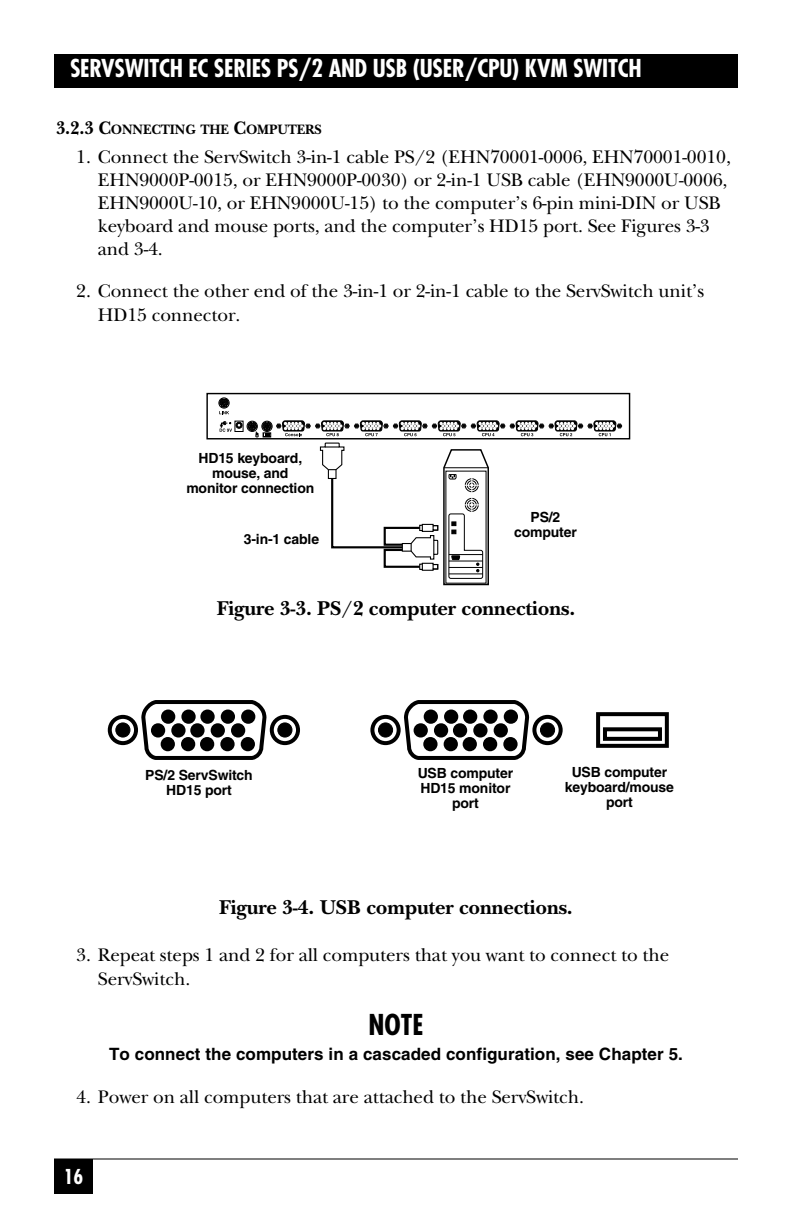
<style>
.page{position:relative;width:792px;height:1224px;background:#fff}
.page>*{position:absolute;margin:0;border:0;box-sizing:border-box;transform-origin:0 0}
.t1{font:700 condensed 28px "Futura";color:#000}
.t2{font:700 condensed 24px "Futura";letter-spacing:-.01em;color:#fff}
.t3{font:700 20.8px "New Baskerville";letter-spacing:-.005em;color:#000}
.t4{font:700 condensed 20px "Futura";color:#fff}
.t5{font:19px/23px "New Baskerville";letter-spacing:-.005em;color:#000}
.t6{font:700 17px "Helvetica";letter-spacing:.005em;color:#000}
.t7{font:700 14.2px "New Baskerville";letter-spacing:-.005em;color:#000;scale:.95 1}
.t8{font:700 14px/15px "Helvetica";letter-spacing:-.01em;color:#000;text-align:center}
.s1{font-size:19px}
</style>
<div class="page">
<div style="left:54px;top:54px;width:684px;height:34px;background:#000"></div>
<div style="left:54px;top:1159px;width:39px;height:35px;background:#000"></div>
<hr style="left:54px;top:1158px;width:684px;height:2px;background:#000">
<svg style="left:107px;top:700px;width:562px;height:60px"></svg>
<div style="left:504px;top:710px;width:14px;height:14px;background:#000;border:2px solid #000;border-radius:50%"></div>
<div style="left:483px;top:710px;width:15px;height:14px;background:#000;border:2px solid #000;border-radius:50%"></div>
<div style="left:463px;top:710px;width:14px;height:14px;background:#000;border:2px solid #000;border-radius:50%"></div>
<div style="left:444px;top:710px;width:14px;height:14px;background:#000;border:2px solid #000;border-radius:50%"></div>
<div style="left:424px;top:710px;width:14px;height:14px;background:#000;border:2px solid #000;border-radius:50%"></div>
<div style="left:494px;top:723px;width:14px;height:15px;background:#000;border:2px solid #000;border-radius:50%"></div>
<div style="left:473px;top:723px;width:15px;height:15px;background:#000;border:2px solid #000;border-radius:50%"></div>
<div style="left:453px;top:723px;width:14px;height:15px;background:#000;border:2px solid #000;border-radius:50%"></div>
<div style="left:414px;top:723px;width:14px;height:15px;background:#000;border:2px solid #000;border-radius:50%"></div>
<div style="left:503px;top:737px;width:15px;height:14px;background:#000;border:2px solid #000;border-radius:50%"></div>
<div style="left:483px;top:737px;width:14px;height:14px;background:#000;border:2px solid #000;border-radius:50%"></div>
<div style="left:463px;top:737px;width:14px;height:14px;background:#000;border:2px solid #000;border-radius:50%"></div>
<div style="left:444px;top:737px;width:14px;height:14px;background:#000;border:2px solid #000;border-radius:50%"></div>
<div style="left:423px;top:737px;width:15px;height:14px;background:#000;border:2px solid #000;border-radius:50%"></div>
<div style="left:434px;top:723px;width:14px;height:15px;background:#000;border:2px solid #000;border-radius:50%"></div>
<div style="left:540px;top:722px;width:15px;height:16px;background:#000;border:1px solid #000;border-radius:50%"></div>
<div style="left:532px;top:715px;width:31px;height:30px;border:4px solid #000;border-radius:50%"></div>
<div style="left:378px;top:722px;width:15px;height:16px;background:#000;border:1px solid #000;border-radius:50%"></div>
<div style="left:370px;top:715px;width:31px;height:30px;border:4px solid #000;border-radius:50%"></div>
<div style="left:206px;top:393px;width:424px;height:46px;background:#fff;border:1px solid #000"></div>
<div style="left:235px;top:421px;width:8px;height:11px;border:1px solid #000"></div>
<svg style="left:236px;top:422px;width:6px;height:7px"></svg>
<svg style="left:219px;top:399px;width:10px;height:15px"></svg>
<svg style="left:219px;top:421px;width:13px;height:11px"></svg>
<svg style="left:248px;top:421px;width:375px;height:165px"></svg>
<p class="t2" style="left:70px;top:58px;width:573px">SERVSWITCH EC SERIES PS/2 AND USB (USER/CPU) KVM SWITCH</p>
<p class="t7" style="left:56px;top:124px;width:281px"><span class="s1">3.2.3 C</span>ONNECTING THE <span class="s1">C</span>OMPUTERS</p>
<p class="t5" style="left:98px;top:147px;width:635px;text-indent:-22px">1. Connect the ServSwitch 3-in-1 cable PS/2 (EHN70001-0006, EHN70001-0010, EHN9000P-0015, or EHN9000P-0030) or 2-in-1 USB cable (EHN9000U-0006, EHN9000U-10, or EHN9000U-15) to the computer’s 6-pin mini-DIN or USB keyboard and mouse ports, and the computer’s HD15 port. See Figures 3-3 and 3-4.</p>
<p class="t5" style="left:98px;top:281px;width:608px;line-height:24px;text-indent:-22px">2. Connect the other end of the 3-in-1 or 2-in-1 cable to the ServSwitch unit’s<br>HD15 connector.</p>
<p class="t8" style="left:186px;top:451px;width:129px">HD15 keyboard, mouse, and monitor connection</p>
<p class="t8" style="left:244px;top:532px;width:77px">3-in-1 cable</p>
<p class="t8" style="left:514px;top:511px;width:64px">PS/2 computer</p>
<p class="t3" style="left:217px;top:601px;width:360px">Figure 3-3. PS/2 computer connections.</p>
<p class="t8" style="left:145px;top:769px;width:109px">PS/2 ServSwitch<br>HD15 port</p>
<p class="t8" style="left:418px;top:767px;width:97px">USB computer<br>HD15 monitor port</p>
<p class="t8" style="left:565px;top:766px;width:111px">USB computer keyboard/mouse port</p>
<p class="t3" style="left:219px;top:900px;width:355px">Figure 3-4. USB computer connections.</p>
<p class="t5" style="left:98px;top:945px;width:573px;line-height:24px;text-indent:-22px">3. Repeat steps 1 and 2 for all computers that you want to connect to the<br>ServSwitch.</p>
<h1 class="t1" style="left:369px;top:1012px;width:56px">NOTE</h1>
<p class="t6" style="left:109px;top:1047px;width:575px">To connect the computers in a cascaded configuration, see Chapter 5.</p>
<p class="t5" style="left:76px;top:1087px;width:509px">4. Power on all computers that are attached to the ServSwitch.</p>
<p class="t4" style="left:64px;top:1168px;width:21px">16</p>
</div>
